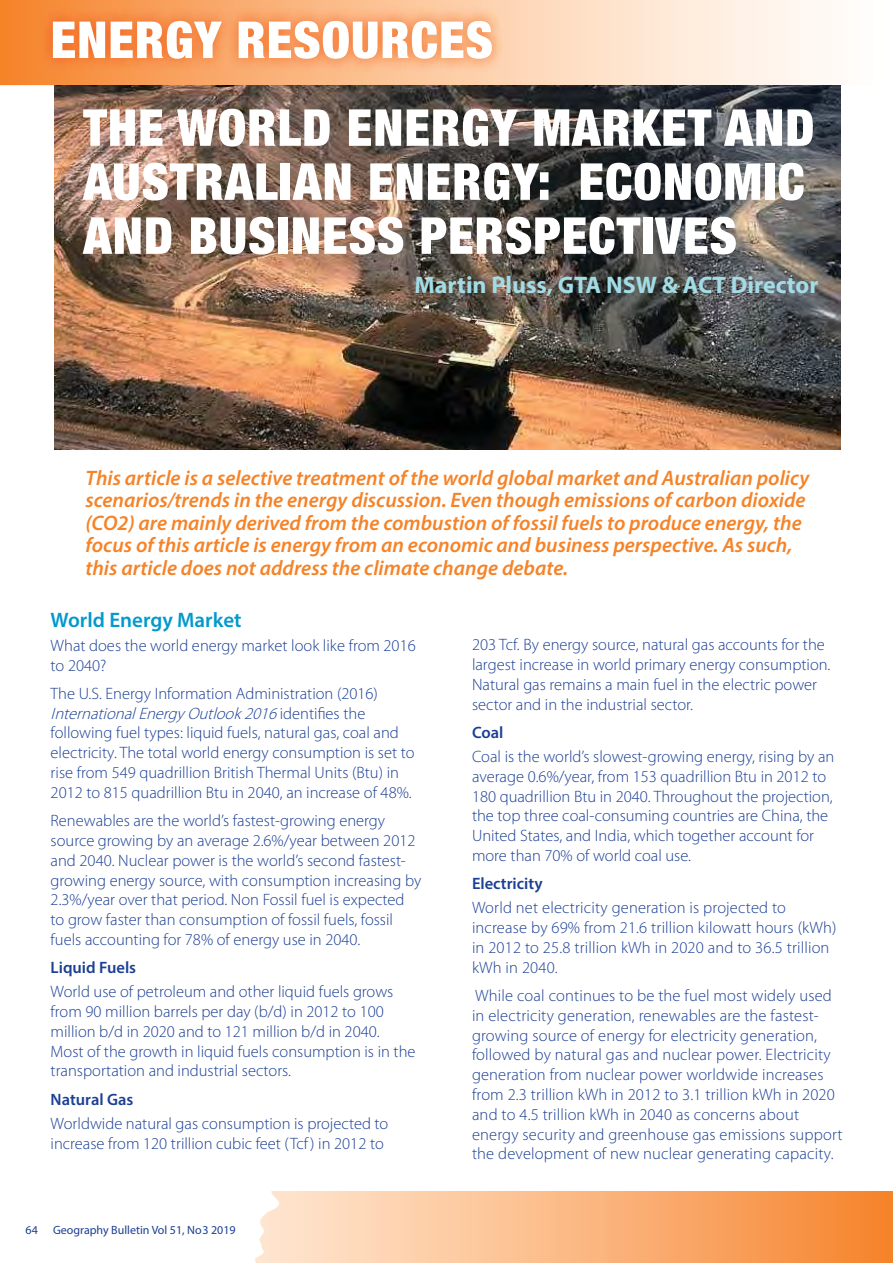
<style>
.page{position:relative;width:893px;height:1263px;background:#fff}
.page>*{position:absolute;margin:0;border:0;box-sizing:border-box;transform-origin:0 0}
.t1{font:900 condensed 51px/54px "Helvetica Neue LT";letter-spacing:.02em;color:#fff}
.t2{font:700 24px "Myriad Pro";color:#a3dce6}
.t3{font:italic 600 21px/22.5px "Myriad Pro";color:#f58328}
.t4{font:600 21px "Myriad Pro";color:#0399cc}
.t5{font:300 16.5px/19.8px "Myriad Pro";color:#1b3f94}
.t6{font:600 16.5px "Myriad Pro";color:#1b3f94}
.t7{font:12px "Myriad Pro";color:#1b3f94}
.s1{font-style:italic}
</style>
<div class="page">
<svg style="left:281px;top:1192px;width:612px;height:71px"></svg>
<svg style="left:0;top:85px;width:281px;height:1178px"></svg>
<svg style="left:0;top:0;width:821px;height:85px"></svg>
<img style="left:55px;top:85px;width:785px;height:364px">
<img style="left:38px;top:7px;width:468px;height:65px">
<h1 class="t1" style="left:51px;top:19px;width:444px">ENERGY RESOURCES</h1>
<h1 class="t1" style="left:83px;top:106px;width:733px">THE WORLD ENERGY MARKET AND<br>AUSTRALIAN ENERGY: ECONOMIC<br>AND BUSINESS PERSPECTIVES</h1>
<h2 class="t2" style="left:415px;top:276px;width:405px">Martin Pluss, GTA NSW &amp; ACT Director</h2>
<p class="t3" style="left:85px;top:468px;width:725px">This article is a selective treatment of the world global market and Australian policy scenarios/trends in the energy discussion. Even though emissions of carbon dioxide (CO2) are mainly derived from the combustion of fossil fuels to produce energy, the focus of this article is energy from an economic and business perspective. As such, this article does not address the climate change debate.</p>
<p class="t4" style="left:51px;top:612px;width:192px">World Energy Market</p>
<p class="t5" style="left:51px;top:636px;width:367px">What does the world energy market look like from 2016 to 2040?</p>
<p class="t5" style="left:51px;top:685px;width:365px">The U.S. Energy Information Administration (2016)<br><span class="s1">InternationalEnergy Outlook 2016</span> i d e n t i fie s t h e following fuel types: liquid fuels, natural gas, coal and electricity. The total world energy consumption is set to rise from 549 quadrillion British Thermal Units (Btu) in 2012 to 815 quadrillion Btu in 2040, an increase of 48%.</p>
<p class="t5" style="left:51px;top:812px;width:372px">Renewables are the world’s fastest-growing energy source growing by an average 2.6%/year between 2012 and 2040. Nuclear power is the world’s second fastest&shy;growing energy source, with consumption increasing by 2.3%/year over that period. Non Fossil fuel is expected to grow faster than consumption of fossil fuels, fossil fuels accounting for 78% of energy use in 2040.</p>
<p class="t6" style="left:51px;top:961px;width:87px">Liquid Fuels</p>
<p class="t5" style="left:51px;top:983px;width:366px">World use of petroleum and other liquid fuels grows from 90 million barrels per day (b/d) in 2012 to 100 million b/d in 2020 and to 121 million b/d in 2040.<br>Most of the growth in liquid fuels consumption is in the transportation and industrial sectors.</p>
<p class="t6" style="left:51px;top:1093px;width:84px">Natural Gas</p>
<p class="t5" style="left:51px;top:1115px;width:339px">Worldwide natural gas consumption is projected to increase from 120 trillion cubic feet (Tcf ) in 2012 to</p>
<p class="t7" style="left:26px;top:1226px;width:14px">64</p>
<p class="t7" style="left:53px;top:1226px;width:184px">Geography Bulletin Vol 51, No 3 2019</p>
<p class="t5" style="left:472px;top:636px;width:360px">203 Tcf. By energy source, natural gas accounts for the largest increase in world primary energy consumption.<br>Natural gas remains a main fuel in the electric power sector and in the industrial sector.</p>
<p class="t6" style="left:472px;top:726px;width:33px">Coal</p>
<p class="t5" style="left:472px;top:748px;width:364px">Coal is the world’s slowest-growing energy, rising by an average 0.6%/year, from 153 quadrillion Btu in 2012 to 180 quadrillion Btu in 2040. Throughout the projection, the top three coal-consuming countries are China, the United States, and India, which together account for more than 70% of world coal use.</p>
<p class="t6" style="left:472px;top:877px;width:72px">Electricity</p>
<p class="t5" style="left:472px;top:899px;width:366px">World net electricity generation is projected to increase by 69% from 21.6 trillion kilowatt hours (kWh) in 2012 to 25.8 trillion kWh in 2020 and to 36.5 trillion kWh in 2040.</p>
<p class="t5" style="left:472px;top:987px;width:372px">While coal continues to be the fuel most widely used in electricity generation, renewables are the fastest&shy;growing source of energy for electricity generation, followed by natural gas and nuclear power. Electricity generation from nuclear power worldwide increases from 2.3 trillion kWh in 2012 to 3.1 trillion kWh in 2020 and to 4.5 trillion kWh in 2040 as concerns about energy security and greenhouse gas emissions support the development of new nuclear generating capacity.</p>
</div>
